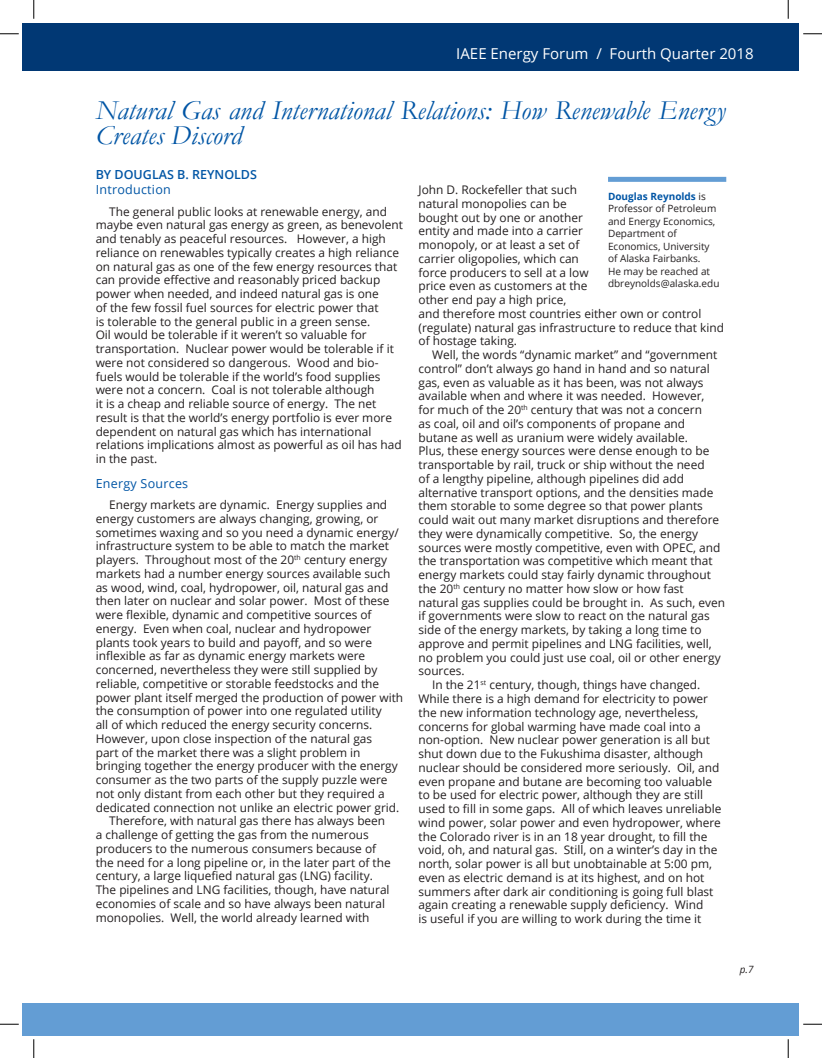
<style>
.page{position:relative;width:822px;height:1058px;background:#fff}
.page>*{position:absolute;margin:0;border:0;box-sizing:border-box;transform-origin:0 0}
.t1{font:italic 27.5px/25px "Garamond";color:#0155a5}
.t2{font:15px "Open Sans";color:#fff}
.t3{font:12.5px "Open Sans";letter-spacing:.02em;color:#0155a5}
.t4{font:600 12.5px "Open Sans";color:#0155a5}
.t5{font:11.88px/13.8px "Open Sans";color:#231f20}
.t6{font:10px/12.5px "Open Sans";color:#231f20}
.t7{font:italic 10px "Open Sans";color:#231f20}
.s1{font-weight:700;color:#0155a5}
</style>
<div class="page">
<div style="left:22px;top:1002px;width:777px;height:33px;background:#639dd4"></div>
<div style="left:22px;top:23px;width:777px;height:48px;background:#013874"></div>
<div style="left:608px;top:177px;width:118px;height:5px;background:#639dd4"></div>
<svg style="left:0;top:33px;width:19px;height:2px"></svg>
<svg style="left:803px;top:33px;width:18px;height:2px"></svg>
<svg style="left:0;top:1023px;width:19px;height:2px"></svg>
<svg style="left:803px;top:1023px;width:18px;height:2px"></svg>
<svg style="left:33px;top:0;width:2px;height:19px"></svg>
<svg style="left:33px;top:1039px;width:2px;height:19px"></svg>
<svg style="left:787px;top:0;width:1px;height:19px"></svg>
<svg style="left:787px;top:1039px;width:1px;height:19px"></svg>
<p class="t2" style="left:456px;top:43px;width:299px">IAEE Energy Forum / Fourth Quarter 2018</p>
<h1 class="t1" style="left:96px;top:97px;width:631px">Natural Gas and International Relations: How Renewable Energy<br>Creates Discord</h1>
<p class="t4" style="left:96px;top:165px;width:163px">BY DOUGLAS B. REYNOLDS</p>
<p class="t6" style="left:608px;top:190px;width:113px"><span class="s1">Douglas Reynolds</span> is<br>Professor of Petroleum and Energy Economics,<br>Department of<br>Economics, University of Alaska Fairbanks.<br>He may be reached at dbreynolds@alaska.edu</p>
<p class="t5" style="left:418px;top:182px;width:307px">John D. Rockefeller that such<br>natural monopolies can be<br>bought out by one or another<br>entity and made into a carrier<br>monopoly, or at least a set of<br>carrier oligopolies, which can<br>force producers to sell at a low<br>price even as customers at the<br>other end pay a high price,<br>and therefore most countries either own or control (regulate) natural gas infrastructure to reduce that kind of hostage taking.</p>
<p class="t5" style="left:432px;top:347px;width:287px">Well, the words “dynamic market” and “government</p>
<p class="t5" style="left:418px;top:361px;width:293px">control” don’t always go hand in hand and so natural</p>
<p class="t5" style="left:418px;top:375px;width:286px">gas, even as valuable as it has been, was not always</p>
<p class="t5" style="left:418px;top:389px;width:287px">available when and where it was needed. However,</p>
<p class="t5" style="left:418px;top:402px;width:285px">for much of the 20<sup>th</sup> century that was not a concern</p>
<p class="t5" style="left:418px;top:416px;width:268px">as coal, oil and oil’s components of propane and</p>
<p class="t5" style="left:418px;top:430px;width:271px">butane as well as uranium were widely available.</p>
<p class="t5" style="left:418px;top:444px;width:292px">Plus, these energy sources were dense enough to be</p>
<p class="t5" style="left:418px;top:457px;width:287px">transportable by rail, truck or ship without the need</p>
<p class="t5" style="left:418px;top:471px;width:267px">of a lengthy pipeline, although pipelines did add</p>
<p class="t5" style="left:418px;top:485px;width:296px">alternative transport options, and the densities made</p>
<p class="t5" style="left:418px;top:499px;width:286px">them storable to some degree so that power plants</p>
<p class="t5" style="left:418px;top:512px;width:302px">could wait out many market disruptions and therefore</p>
<p class="t5" style="left:418px;top:526px;width:281px">they were dynamically competitive. So, the energy</p>
<p class="t5" style="left:418px;top:540px;width:303px">sources were mostly competitive, even with OPEC, and</p>
<p class="t5" style="left:418px;top:554px;width:295px">the transportation was competitive which meant that</p>
<p class="t5" style="left:418px;top:567px;width:294px">energy markets could stay fairly dynamic throughout</p>
<p class="t5" style="left:418px;top:581px;width:267px">the 20<sup>th</sup> century no matter how slow or how fast</p>
<p class="t5" style="left:418px;top:595px;width:308px">natural gas supplies could be brought in. As such, even</p>
<p class="t5" style="left:418px;top:609px;width:293px">if governments were slow to react on the natural gas</p>
<p class="t5" style="left:418px;top:622px;width:284px">side of the energy markets, by taking a long time to</p>
<p class="t5" style="left:418px;top:636px;width:294px">approve and permit pipelines and LNG facilities, well,</p>
<p class="t5" style="left:418px;top:650px;width:303px">no problem you could just use coal, oil or other energy</p>
<p class="t5" style="left:418px;top:664px;width:48px">sources.</p>
<p class="t5" style="left:432px;top:677px;width:270px">In the 21<sup>st</sup> century, though, things have changed.</p>
<p class="t5" style="left:418px;top:691px;width:291px">While there is a high demand for electricity to power</p>
<p class="t5" style="left:418px;top:705px;width:281px">the new information technology age, nevertheless,</p>
<p class="t5" style="left:418px;top:719px;width:283px">concerns for global warming have made coal into a</p>
<p class="t5" style="left:418px;top:732px;width:293px">non-option. New nuclear power generation is all but</p>
<p class="t5" style="left:418px;top:746px;width:286px">shut down due to the Fukushima disaster, although</p>
<p class="t5" style="left:418px;top:760px;width:302px">nuclear should be considered more seriously. Oil, and</p>
<p class="t5" style="left:418px;top:774px;width:295px">even propane and butane are becoming too valuable</p>
<p class="t5" style="left:418px;top:787px;width:286px">to be used for electric power, although they are still</p>
<p class="t5" style="left:418px;top:801px;width:304px">used to fill in some gaps. All of which leaves unreliable</p>
<p class="t5" style="left:418px;top:815px;width:304px">wind power, solar power and even hydropower, where</p>
<p class="t5" style="left:418px;top:829px;width:290px">the Colorado river is in an 18 year drought, to fill the</p>
<p class="t5" style="left:418px;top:842px;width:300px">void, oh, and natural gas. Still, on a winter’s day in the</p>
<p class="t5" style="left:418px;top:856px;width:295px">north, solar power is all but unobtainable at 5:00 pm,</p>
<p class="t5" style="left:418px;top:870px;width:287px">even as electric demand is at its highest, and on hot</p>
<p class="t5" style="left:418px;top:884px;width:296px">summers after dark air conditioning is going full blast</p>
<p class="t5" style="left:418px;top:897px;width:286px">again creating a renewable supply deficiency. Wind</p>
<p class="t5" style="left:418px;top:911px;width:284px">is useful if you are willing to work during the time it</p>
<p class="t3" style="left:96px;top:181px;width:77px">Introduction</p>
<p class="t5" style="left:96px;top:204px;width:308px;text-indent:14px">The general public looks at renewable energy, and maybe even natural gas energy as green, as benevolent and tenably as peaceful resources. However, a high reliance on renewables typically creates a high reliance on natural gas as one of the few energy resources that can provide effective and reasonably priced backup power when needed, and indeed natural gas is one<br>of the few fossil fuel sources for electric power that<br>is tolerable to the general public in a green sense.<br>Oil would be tolerable if it weren’t so valuable for transportation. Nuclear power would be tolerable if it were not considered so dangerous. Wood and bio&shy;fuels would be tolerable if the world’s food supplies were not a concern. Coal is not tolerable although<br>it is a cheap and reliable source of energy. The net result is that the world’s energy portfolio is ever more dependent on natural gas which has international relations implications almost as powerful as oil has had in the past.</p>
<p class="t3" style="left:96px;top:475px;width:94px">Energy Sources</p>
<p class="t5" style="left:109px;top:497px;width:279px">Energy markets are dynamic. Energy supplies and</p>
<p class="t5" style="left:96px;top:511px;width:284px">energy customers are always changing, growing, or</p>
<p class="t5" style="left:96px;top:525px;width:304px">sometimes waxing and so you need a dynamic energy/</p>
<p class="t5" style="left:96px;top:539px;width:295px">infrastructure system to be able to match the market</p>
<p class="t5" style="left:96px;top:552px;width:293px">players. Throughout most of the 20<sup>th</sup> century energy</p>
<p class="t5" style="left:96px;top:566px;width:296px">markets had a number energy sources available such</p>
<p class="t5" style="left:96px;top:580px;width:294px">as wood, wind, coal, hydropower, oil, natural gas and</p>
<p class="t5" style="left:96px;top:594px;width:295px">then later on nuclear and solar power. Most of these</p>
<p class="t5" style="left:96px;top:607px;width:277px">were flexible, dynamic and competitive sources of</p>
<p class="t5" style="left:96px;top:621px;width:277px">energy. Even when coal, nuclear and hydropower</p>
<p class="t5" style="left:96px;top:635px;width:278px">plants took years to build and payoff, and so were</p>
<p class="t5" style="left:96px;top:649px;width:271px">inflexible as far as dynamic energy markets were</p>
<p class="t5" style="left:96px;top:662px;width:283px">concerned, nevertheless they were still supplied by</p>
<p class="t5" style="left:96px;top:676px;width:285px">reliable, competitive or storable feedstocks and the</p>
<p class="t5" style="left:96px;top:690px;width:309px">power plant itself merged the production of power with</p>
<p class="t5" style="left:96px;top:704px;width:287px">the consumption of power into one regulated utility</p>
<p class="t5" style="left:96px;top:717px;width:278px">all of which reduced the energy security concerns.</p>
<p class="t5" style="left:96px;top:731px;width:278px">However, upon close inspection of the natural gas</p>
<p class="t5" style="left:96px;top:745px;width:266px">part of the market there was a slight problem in</p>
<p class="t5" style="left:96px;top:759px;width:303px">bringing together the energy producer with the energy</p>
<p class="t5" style="left:96px;top:772px;width:293px">consumer as the two parts of the supply puzzle were</p>
<p class="t5" style="left:96px;top:786px;width:290px">not only distant from each other but they required a</p>
<p class="t5" style="left:96px;top:800px;width:305px">dedicated connection not unlike an electric power grid.</p>
<p class="t5" style="left:109px;top:814px;width:277px">Therefore, with natural gas there has always been</p>
<p class="t5" style="left:96px;top:827px;width:274px">a challenge of getting the gas from the numerous</p>
<p class="t5" style="left:96px;top:841px;width:282px">producers to the numerous consumers because of</p>
<p class="t5" style="left:96px;top:855px;width:296px">the need for a long pipeline or, in the later part of the</p>
<p class="t5" style="left:96px;top:869px;width:278px">century, a large liquefied natural gas (LNG) facility.</p>
<p class="t5" style="left:96px;top:882px;width:295px">The pipelines and LNG facilities, though, have natural</p>
<p class="t5" style="left:96px;top:896px;width:291px">economies of scale and so have always been natural</p>
<p class="t5" style="left:96px;top:910px;width:275px">monopolies. Well, the world already learned with</p>
<p class="t7" style="left:739px;top:962px;width:15px">p.7</p>
</div>
